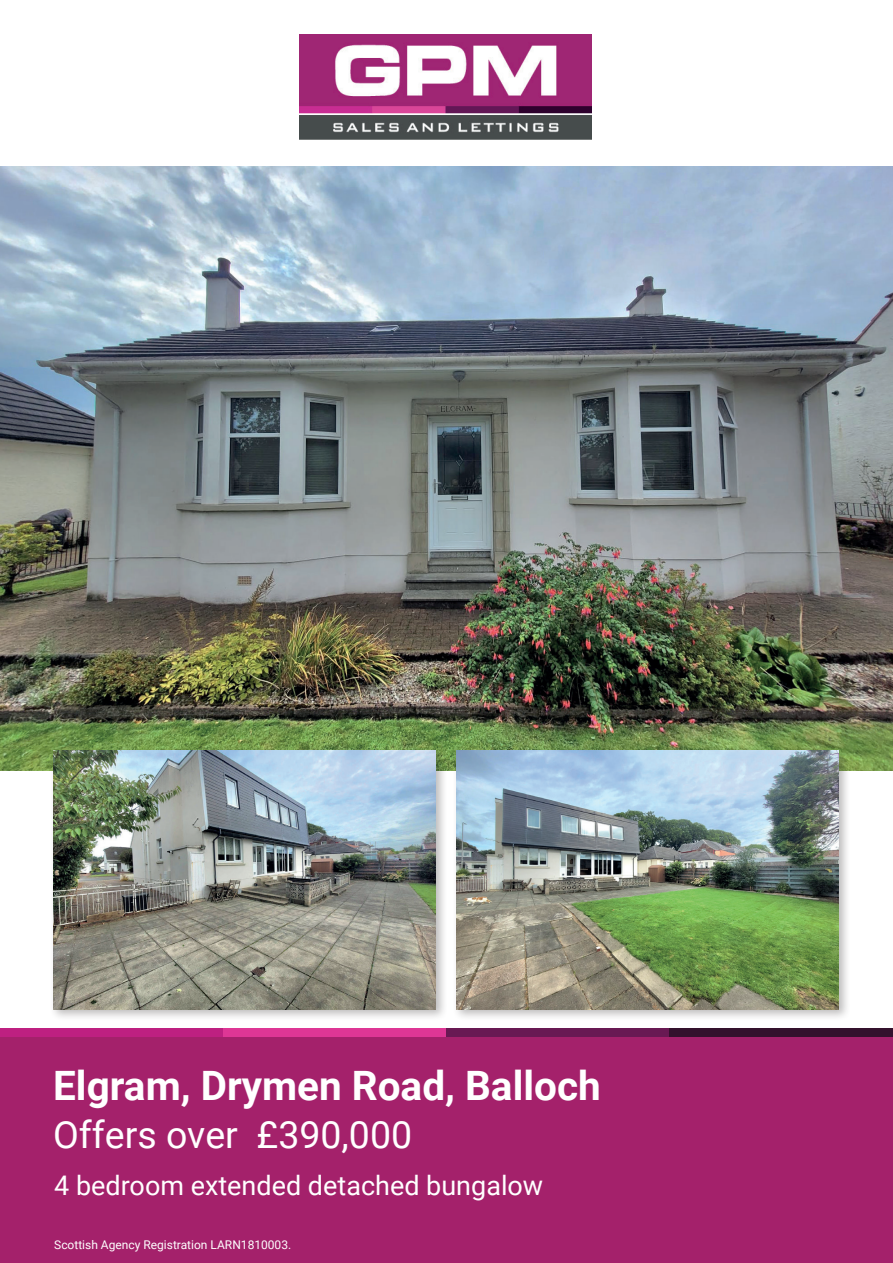
<style>
.page{position:relative;width:893px;height:1263px;background:#fff}
.page>*{position:absolute;margin:0;border:0;box-sizing:border-box;transform-origin:0 0}
.t1{font:700 40.5px "Roboto";color:#fff}
.t2{font:37.5px "Roboto";color:#fff}
.t3{font:27px "Roboto";color:#fff}
.t4{font:12px "Roboto";color:#fff}
</style>
<div class="page">
<img style="left:299px;top:34px;width:293px;height:106px">
<img style="left:0;top:167px;width:893px;height:603px">
<div style="left:49px;top:746px;width:399px;height:275px;background:#231f20;opacity:.3"></div>
<img style="left:53px;top:750px;width:383px;height:259px">
<div style="left:453px;top:746px;width:399px;height:275px;background:#231f20;opacity:.3"></div>
<img style="left:457px;top:750px;width:382px;height:259px">
<div style="left:0;top:1035px;width:893px;height:228px;background:#a4216b"></div>
<div style="left:0;top:1028px;width:223px;height:8px;background:#be2081"></div>
<div style="left:223px;top:1028px;width:224px;height:8px;background:#de3695"></div>
<div style="left:447px;top:1028px;width:223px;height:8px;background:#691953"></div>
<div style="left:670px;top:1028px;width:223px;height:8px;background:#34112d"></div>
<h1 class="t1" style="left:53px;top:1057px;width:549px">Elgram, Drymen Road, Balloch</h1>
<h2 class="t2" style="left:53px;top:1108px;width:360px">Offers over £390,000</h2>
<h3 class="t3" style="left:54px;top:1166px;width:491px">4 bedroom extended detached bungalow</h3>
<p class="t4" style="left:54px;top:1236px;width:239px">Scottish Agency Registration LARN1810003.</p>
</div>
